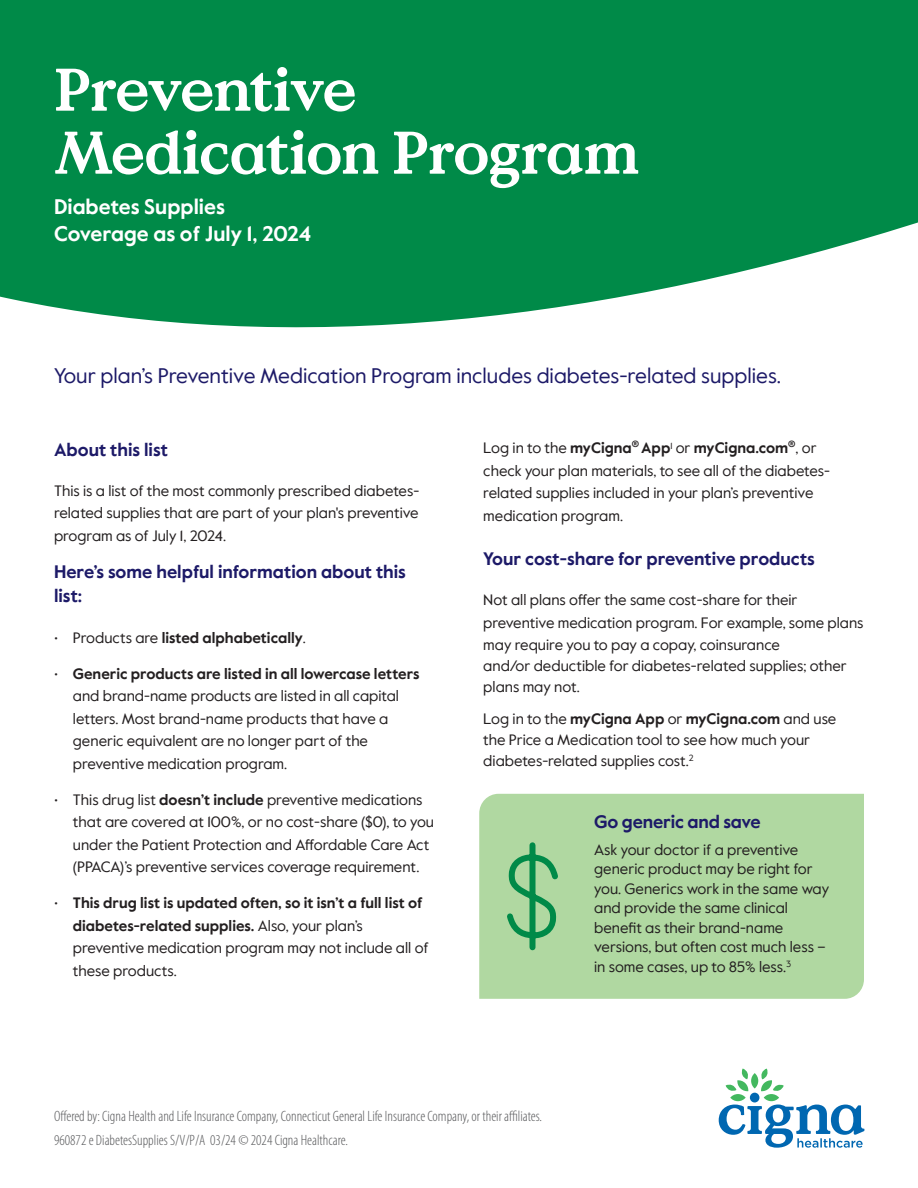
<style>
.page{position:relative;width:918px;height:1188px;background:#fff}
.page>*{position:absolute;margin:0;border:0;box-sizing:border-box;transform-origin:0 0}
.CHC_Headline_bold_40_42{font:700 60px "Value Serif Pro";letter-spacing:-.025em;color:#fff}
.CHC_Intro_copy_regular_14_18{font:21px "Value Sans Pro";color:#1d1a68}
.CHC_Subheadline_bold_14_17{font:700 21px "Value Sans Pro";color:#fff}
.CHC_Sectionhead_body_bold_12_16{font:700 18px/24px "Value Sans Pro";color:#1d1a68}
.CHC_Subhead_body_bold_14_17{font:700 18px "Value Sans Pro";letter-spacing:-.01em;color:#1d1a68}
.CHC_Bullet_copy_regular_9_5_13{font:15px/22.5px "Value Sans Pro";color:#231f20}
.CHC_Body_copy_regular_9_5_13{font:15px/22.5px "Value Sans Pro";color:#231f20}
.CHC_Sectionhead_body_bold_12_16-2{font:15px/22.5px "Value Sans Pro";color:#231f20}
.CHC_Legal_copy_Cat{font:300 condensed 15px "Myriad Pro";color:#57585a}
.Legal_copy_Cat{font:300 condensed 15px "Myriad Pro";color:#57585a}
.CHC_Bullet_copy_regular_9_5_13-2{font:700 15px "Value Sans Pro";color:#231f20}
.s1{font-weight:400;font-size:14.25px}
.s2{font-weight:400}
.s3{font-size:14.25px}
.s4{font-weight:700}
</style>
<div class="page">
<svg style="left:0;top:0;width:918px;height:328px;background:#169457"></svg>
<svg style="left:719px;top:1069px;width:146px;height:79px"></svg>
<div style="left:479px;top:794px;width:385px;height:205px;background:#b0d8a1"></div>
<svg style="left:503px;top:839px;width:59px;height:114px;background:#83c48a"></svg>
<p class="CHC_Headline_bold_40_42" style="left:54px;top:54px;width:304px">Preventive</p>
<p class="CHC_Headline_bold_40_42" style="left:54px;top:117px;width:587px">Medication Program</p>
<p class="CHC_Subheadline_bold_14_17" style="left:54px;top:194px;width:173px">Diabetes Supplies</p>
<p class="CHC_Subheadline_bold_14_17" style="left:54px;top:221px;width:259px">Coverage as of July 1, 2024</p>
<p class="CHC_Intro_copy_regular_14_18" style="left:54px;top:363px;width:728px">Your plan’s Preventive Medication Program includes diabetes-related supplies.</p>
<p class="CHC_Sectionhead_body_bold_12_16" style="left:54px;top:438px;width:115px">About this list</p>
<p class="CHC_Body_copy_regular_9_5_13" style="left:54px;top:480px;width:367px;text-align:justify">This is a list of the most commonly prescribed diabetes&shy;related supplies that are part of your plan's preventive program as of July 1, 2024.</p>
<p class="CHC_Sectionhead_body_bold_12_16" style="left:54px;top:561px;width:353px">Here’s some helpful information about this list:</p>
<p class="CHC_Bullet_copy_regular_9_5_13-2" style="left:54px;top:629px;width:253px"><span class="s1">•</span> <span class="s2">Products are</span> listed alphabetically<span class="s2">.</span></p>
<p class="CHC_Bullet_copy_regular_9_5_13" style="left:73px;top:663px;width:348px;text-indent:-19px"><span class="s3">•</span> <span class="s4">Generic products are listed in all lowercase letters </span>and brand-name products are listed in all capital letters. Most brand-name products that have a generic equivalent are no longer part of the preventive medication program.</p>
<p class="CHC_Bullet_copy_regular_9_5_13" style="left:73px;top:789px;width:363px;text-indent:-19px"><span class="s3">•</span> This drug list <span class="s4">doesn’t include</span> preventive medications that are covered at 100%, or no cost-share ($0), to you under the Patient Protection and Affordable Care Act (PPACA)’s preventive services coverage requirement.</p>
<p class="CHC_Bullet_copy_regular_9_5_13" style="left:73px;top:892px;width:357px;text-indent:-19px"><span class="s3">•</span> <span class="s4">This drug list is updated often, so it isn’t a full list of diabetes-related supplies.</span> Also, your plan’s preventive medication program may not include all of these products.</p>
<p class="CHC_Body_copy_regular_9_5_13" style="left:483px;top:437px;width:348px">Log in to the <span class="s4">myCigna</span><sup>®</sup> <span class="s4">App</span><sup>1</sup> or <span class="s4">myCigna.com</span><sup>®</sup>, or check your plan materials, to see all of the diabetes&shy;related supplies included in your plan’s preventive medication program.</p>
<p class="CHC_Sectionhead_body_bold_12_16" style="left:483px;top:548px;width:333px">Your cost-share for preventive products</p>
<p class="CHC_Sectionhead_body_bold_12_16-2" style="left:483px;top:589px;width:382px">Not all plans offer the same cost-share for their preventive medication program. For example, some plans may require you to pay a copay, coinsurance</p>
<p class="CHC_Body_copy_regular_9_5_13" style="left:483px;top:656px;width:365px;line-height:21px">and/or deductible for diabetes-related supplies; other plans may not.</p>
<p class="CHC_Body_copy_regular_9_5_13" style="left:483px;top:708px;width:355px;line-height:21px">Log in to the <span class="s4">myCigna App</span> or <span class="s4">myCigna.com</span> and use the Price a Medication tool to see how much your diabetes-related supplies cost.<sup>2</sup></p>
<p class="CHC_Subhead_body_bold_14_17" style="left:594px;top:811px;width:168px">Go generic and save</p>
<p class="CHC_Bullet_copy_regular_9_5_13" style="left:594px;top:840px;width:237px;line-height:19.5px">Ask your doctor if a preventive generic product may be right for you. Generics work in the same way and provide the same clinical benefit as their brand-name versions, but often cost much less – in some cases, up to 85% less.<sup>3</sup></p>
<p class="CHC_Legal_copy_Cat" style="left:54px;top:1108px;width:490px">Offered by: Cigna Health and Life Insurance Company, Connecticut General Life Insurance Company, or their affiliates.</p>
<p class="Legal_copy_Cat" style="left:54px;top:1132px;width:296px">960872 e DiabetesSupplies S/V/P/A 03/24 © 2024 Cigna Healthcare.</p>
</div>
